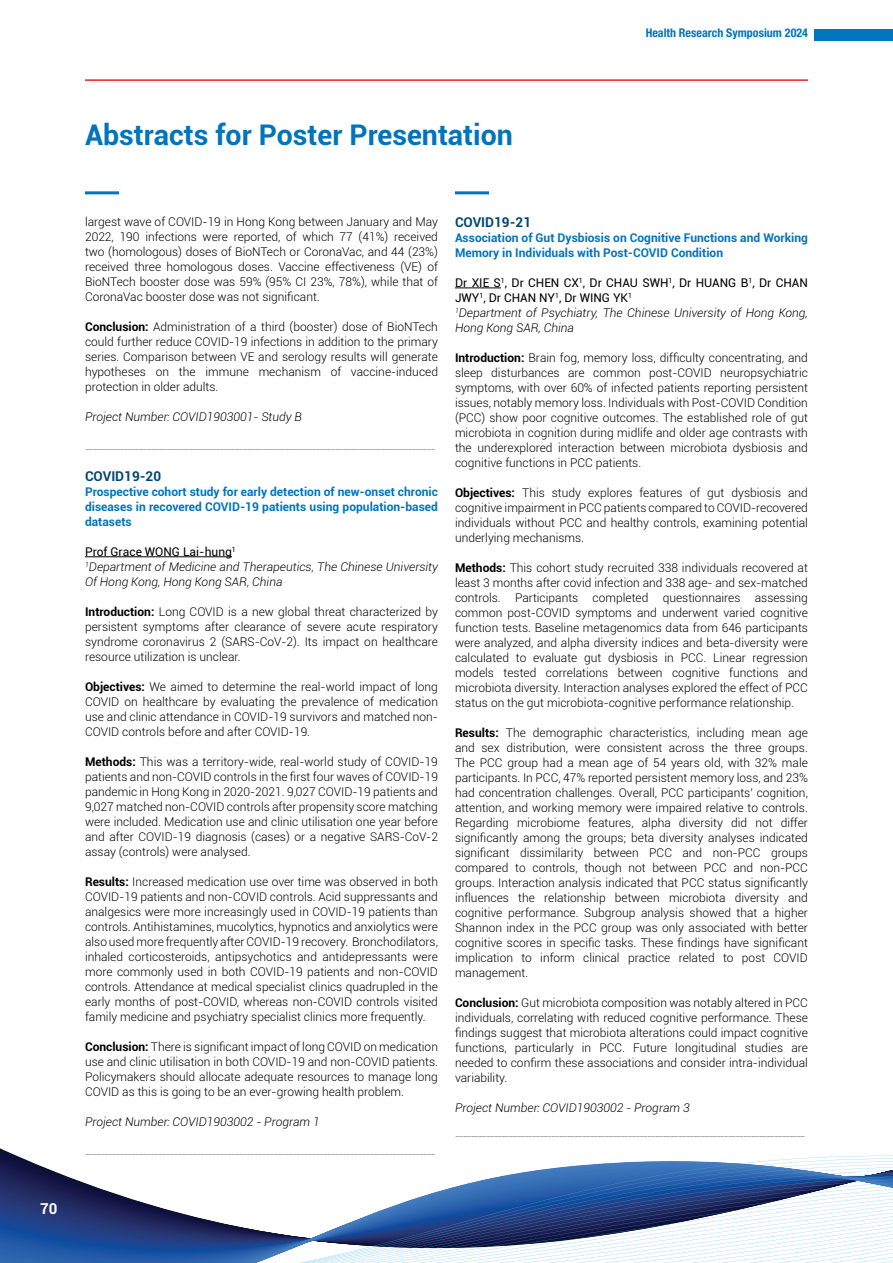
<style>
.page{position:relative;width:893px;height:1263px;background:#fff}
.page>*{position:absolute;margin:0;border:0;box-sizing:border-box;transform-origin:0 0}
.t1{font:700 28.5px "Roboto";color:#0074bc}
.t2{font:700 15px "Roboto";color:#fff}
.t3{font:700 13.5px "Roboto";color:#004770}
.t4{font:300 12px/15px "Roboto";color:#000;text-align:justify}
.t5{font:italic 300 12px/15px "Roboto";color:#000}
.t6{font:700 12px/15px "Roboto";color:#0074bc;text-align:justify}
.t7{font:700 condensed 12px "Helvetica Neue LT Pro";color:#0074bc}
.t8{font:300 6px "Roboto";color:#000;scale:2 1}
.s1{font-weight:700}
.s2{font-weight:400;font-style:normal}
</style>
<div class="page">
<svg style="left:0;top:1148px;width:893px;height:115px"></svg>
<div style="left:815px;top:30px;width:78px;height:11px;background:#0074bc"></div>
<hr style="left:85px;top:79px;width:723px;height:2px;background:#ed1f29">
<hr style="left:85px;top:191px;width:34px;height:3px;background:#0074bc">
<hr style="left:455px;top:191px;width:34px;height:3px;background:#0074bc">
<hr style="left:85px;top:556px;width:147px;height:1px;background:#000">
<hr style="left:455px;top:288px;width:46px;height:1px;background:#000">
<p class="t7" style="left:646px;top:26px;width:164px">Health Research Symposium 2024</p>
<h1 class="t1" style="left:85px;top:114px;width:429px">Abstracts for Poster Presentation</h1>
<p class="t2" style="left:40px;top:1198px;width:19px">70</p>
<p class="t4" style="left:85px;top:214px;width:354px">largest wave of COVID-19 in Hong Kong between January and May 2022, 190 infections were reported, of which 77 (41%) received two (homologous) doses of BioNTech or CoronaVac, and 44 (23%) received three homologous doses. Vaccine effectiveness (VE) of BioNTech booster dose was 59% (95% CI 23%, 78%), while that of CoronaVac booster dose was not significant.</p>
<p class="t4" style="left:85px;top:319px;width:354px"><span class="s1">Conclusion:</span> Administration of a third (booster) dose of BioNTech could further reduce COVID-19 infections in addition to the primary series. Comparison between VE and serology results will generate hypotheses on the immune mechanism of vaccine-induced protection in older adults.</p>
<p class="t5" style="left:85px;top:409px;width:218px">Project Number: COVID1903001- Study B</p>
<p class="t8" style="left:85px;top:445px;width:177px">-------------------------------------------------------------------------------------------</p>
<p class="t3" style="left:85px;top:467px;width:78px">COVID19-20</p>
<p class="t6" style="left:85px;top:484px;width:354px">Prospective cohort study for early detection of new-onset chronic diseases in recovered COVID-19 patients using population-based datasets</p>
<p class="t5" style="left:85px;top:544px;width:354px"><span class="s2">Prof Grace WONG Lai-hung</span><sup>1<br></sup><sup>1</sup>Department of Medicine and Therapeutics, The Chinese University<br>Of Hong Kong, Hong Kong SAR, China</p>
<p class="t4" style="left:85px;top:604px;width:354px"><span class="s1">Introduction:</span> Long COVID is a new global threat characterized by persistent symptoms after clearance of severe acute respiratory syndrome coronavirus 2 (SARS-CoV-2). Its impact on healthcare resource utilization is unclear.</p>
<p class="t4" style="left:85px;top:679px;width:354px"><span class="s1">Objectives:</span> We aimed to determine the real-world impact of long COVID on healthcare by evaluating the prevalence of medication use and clinic attendance in COVID-19 survivors and matched non-COVID controls before and after COVID-19.</p>
<p class="t4" style="left:85px;top:754px;width:354px"><span class="s1">Methods:</span> This was a territory-wide, real-world study of COVID-19 patients and non-COVID controls in the first four waves of COVID-19 pandemic in Hong Kong in 2020-2021. 9,027 COVID-19 patients and 9,027 matched non-COVID controls after propensity score matching were included. Medication use and clinic utilisation one year before and after COVID-19 diagnosis (cases) or a negative SARS-CoV-2 assay (controls) were analysed.</p>
<p class="t4" style="left:85px;top:874px;width:354px"><span class="s1">Results:</span> Increased medication use over time was observed in both COVID-19 patients and non-COVID controls. Acid suppressants and analgesics were more increasingly used in COVID-19 patients than controls. Antihistamines, mucolytics, hypnotics and anxiolytics were also used more frequently after COVID-19 recovery. Bronchodilators, inhaled corticosteroids, antipsychotics and antidepressants were more commonly used in both COVID-19 patients and non-COVID controls. Attendance at medical specialist clinics quadrupled in the early months of post-COVID, whereas non-COVID controls visited family medicine and psychiatry specialist clinics more frequently.</p>
<p class="t4" style="left:85px;top:1039px;width:354px"><span class="s1">Conclusion:</span> There is significant impact of long COVID on medication use and clinic utilisation in both COVID-19 and non-COVID patients.<br>Policymakers should allocate adequate resources to manage long COVID as this is going to be an ever-growing health problem.</p>
<p class="t5" style="left:85px;top:1114px;width:236px">Project Number: COVID1903002 - Program 1</p>
<p class="t8" style="left:85px;top:1150px;width:177px">-------------------------------------------------------------------------------------------</p>
<p class="t3" style="left:455px;top:213px;width:78px">COVID19-21</p>
<p class="t6" style="left:455px;top:230px;width:354px">Association of Gut Dysbiosis on Cognitive Functions and Working<br>Memory in Individuals with Post-COVID Condition</p>
<p class="t5" style="left:455px;top:275px;width:354px"><span class="s2">Dr XIE S</span><sup>1</sup><span class="s2">, Dr CHEN CX</span><sup>1</sup><span class="s2">, Dr CHAU SWH</span><sup>1</sup><span class="s2">, Dr HUANG B</span><sup>1</sup><span class="s2">, Dr CHAN JWY</span><sup>1</sup><span class="s2">, Dr CHAN NY</span><sup>1</sup><span class="s2">, Dr WING YK</span><sup>1<br></sup><sup>1</sup>Department of Psychiatry, The Chinese University of Hong Kong, Hong Kong SAR, China</p>
<p class="t4" style="left:455px;top:350px;width:354px"><span class="s1">Introduction:</span> Brain fog, memory loss, difficulty concentrating, and sleep disturbances are common post-COVID neuropsychiatric symptoms, with over 60% of infected patients reporting persistent issues, notably memory loss. Individuals with Post-COVID Condition (PCC) show poor cognitive outcomes. The established role of gut microbiota in cognition during midlife and older age contrasts with the underexplored interaction between microbiota dysbiosis and cognitive functions in PCC patients.</p>
<p class="t4" style="left:455px;top:485px;width:354px"><span class="s1">Objectives:</span> This study explores features of gut dysbiosis and cognitive impairment in PCC patients compared to COVID-recovered individuals without PCC and healthy controls, examining potential underlying mechanisms.</p>
<p class="t4" style="left:455px;top:560px;width:354px"><span class="s1">Methods:</span> This cohort study recruited 338 individuals recovered at least 3 months after covid infection and 338 age- and sex-matched controls. Participants completed questionnaires assessing common post-COVID symptoms and underwent varied cognitive function tests. Baseline metagenomics data from 646 participants were analyzed, and alpha diversity indices and beta-diversity were calculated to evaluate gut dysbiosis in PCC. Linear regression models tested correlations between cognitive functions and microbiota diversity. Interaction analyses explored the effect of PCC status on the gut microbiota-cognitive performance relationship.</p>
<p class="t4" style="left:455px;top:725px;width:354px"><span class="s1">Results:</span> The demographic characteristics, including mean age and sex distribution, were consistent across the three groups.<br>The PCC group had a mean age of 54 years old, with 32% male participants. In PCC, 47% reported persistent memory loss, and 23% had concentration challenges. Overall, PCC participants' cognition, attention, and working memory were impaired relative to controls.<br>Regarding microbiome features, alpha diversity did not differ significantly among the groups; beta diversity analyses indicated significant dissimilarity between PCC and non-PCC groups compared to controls, though not between PCC and non-PCC groups. Interaction analysis indicated that PCC status significantly influences the relationship between microbiota diversity and cognitive performance. Subgroup analysis showed that a higher Shannon index in the PCC group was only associated with better cognitive scores in specific tasks. These findings have significant implication to inform clinical practice related to post COVID management.</p>
<p class="t4" style="left:455px;top:995px;width:354px"><span class="s1">Conclusion:</span> Gut microbiota composition was notably altered in PCC individuals, correlating with reduced cognitive performance. These findings suggest that microbiota alterations could impact cognitive functions, particularly in PCC. Future longitudinal studies are needed to confirm these associations and consider intra-individual variability.</p>
<p class="t5" style="left:455px;top:1100px;width:236px">Project Number: COVID1903002 - Program 3</p>
</div>
